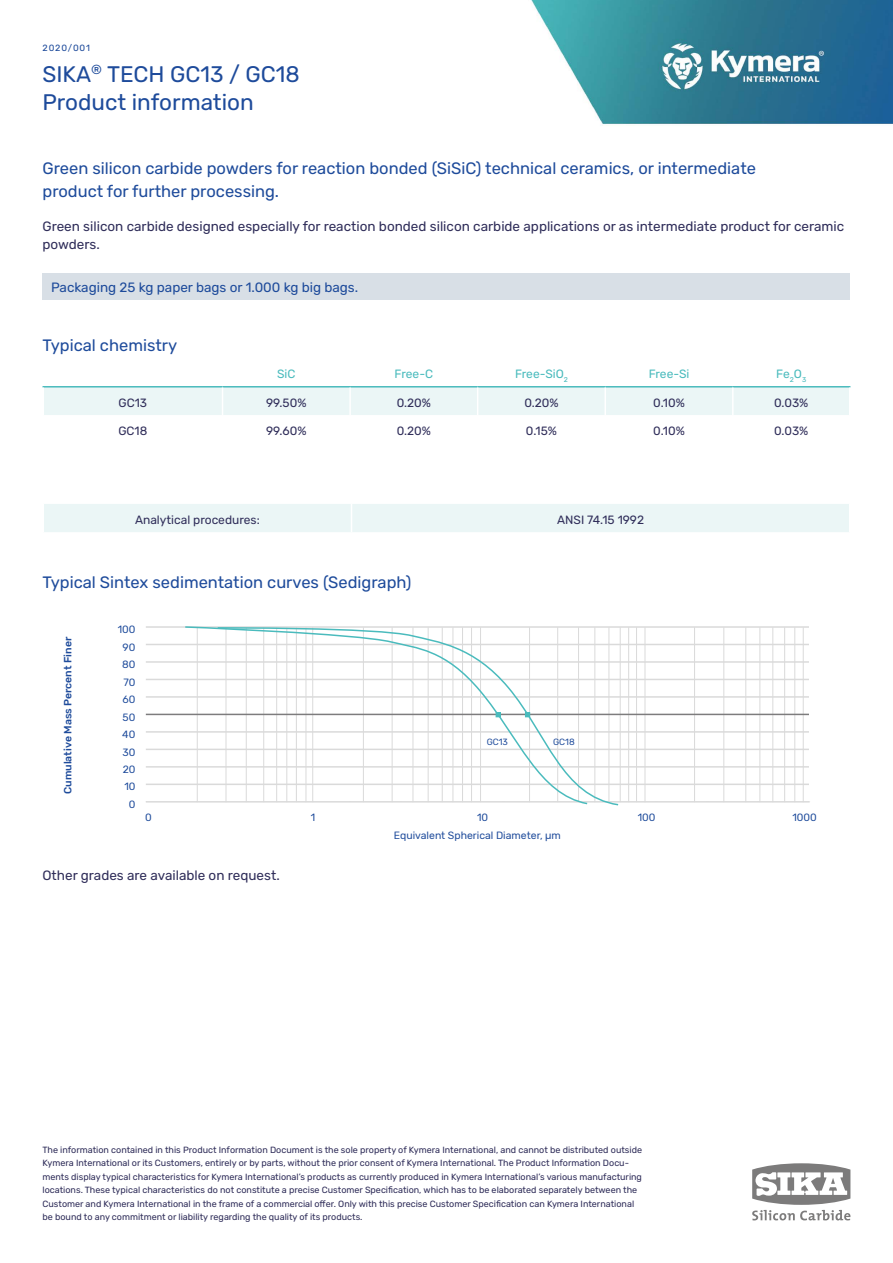
<style>
.page{position:relative;width:893px;height:1263px;background:#fff}
.page>*{position:absolute;margin:0;border:0;box-sizing:border-box;transform-origin:0 0}
.t1{font:22.5px/28.5px "Rubik";color:#1e4b9b}
.t2{font:16.5px/22.5px "Rubik";color:#1e4b9b}
.t3{font:13.5px/18px "Rubik";color:#302e5a}
.t4{font:13.5px "Rubik";color:#1e4b9b}
.t5{font:12px "Rubik";color:#302e5a}
.t6{font:12px "Rubik";color:#4abbbd}
.t7{font:10.5px "Rubik";color:#1e4b9b}
.t8{font:500 10.5px "Rubik";color:#1e4b9b}
.t9{font:9px/13.5px "Rubik";color:#302e5a}
.t10{font:9px "Rubik";color:#1e4b9b}
</style>
<div class="page">
<svg style="left:752px;top:1163px;width:98px;height:57px"></svg>
<img style="left:531px;top:0;width:362px;height:126px">
<div style="left:43px;top:273px;width:807px;height:27px;background:#d8dfe6"></div>
<hr style="left:620px;top:627px;width:1px;height:175px;background:#dadada">
<hr style="left:628px;top:627px;width:1px;height:175px;background:#dadada">
<hr style="left:636px;top:627px;width:1px;height:175px;background:#dadada">
<hr style="left:645px;top:627px;width:1px;height:175px;background:#dadada">
<hr style="left:694px;top:627px;width:1px;height:175px;background:#dadada">
<hr style="left:723px;top:627px;width:1px;height:175px;background:#dadada">
<hr style="left:745px;top:627px;width:1px;height:175px;background:#dadada">
<hr style="left:759px;top:627px;width:1px;height:175px;background:#dadada">
<hr style="left:772px;top:627px;width:1px;height:175px;background:#dadada">
<hr style="left:784px;top:627px;width:1px;height:175px;background:#dadada">
<hr style="left:794px;top:627px;width:1px;height:175px;background:#dadada">
<hr style="left:803px;top:627px;width:1px;height:175px;background:#dadada">
<hr style="left:146px;top:801px;width:664px;height:1px;background:#dadada">
<hr style="left:146px;top:783px;width:663px;height:2px;background:#dadada">
<hr style="left:146px;top:766px;width:663px;height:2px;background:#dadada">
<hr style="left:146px;top:749px;width:663px;height:1px;background:#dadada">
<hr style="left:146px;top:731px;width:663px;height:2px;background:#dadada">
<hr style="left:146px;top:714px;width:663px;height:1px;background:#7d7c7d">
<hr style="left:146px;top:696px;width:663px;height:2px;background:#dadada">
<hr style="left:146px;top:679px;width:663px;height:1px;background:#dadada">
<hr style="left:146px;top:661px;width:663px;height:2px;background:#dadada">
<hr style="left:146px;top:644px;width:663px;height:1px;background:#dadada">
<hr style="left:146px;top:626px;width:663px;height:2px;background:#dadada">
<svg style="left:184px;top:626px;width:32px;height:177px"></svg>
<svg style="left:216px;top:627px;width:404px;height:179px"></svg>
<svg style="left:496px;top:712px;width:5px;height:5px"></svg>
<svg style="left:525px;top:712px;width:5px;height:5px"></svg>
<hr style="left:43px;top:386px;width:180px;height:1px;background:#4abbbd">
<hr style="left:223px;top:386px;width:127px;height:1px;background:#4abbbd">
<hr style="left:350px;top:386px;width:128px;height:1px;background:#4abbbd">
<hr style="left:478px;top:386px;width:127px;height:1px;background:#4abbbd">
<hr style="left:605px;top:386px;width:128px;height:1px;background:#4abbbd">
<hr style="left:733px;top:386px;width:117px;height:1px;background:#4abbbd">
<div style="left:43px;top:387px;width:807px;height:28px;background:#ebf6f6"></div>
<div style="left:44px;top:504px;width:805px;height:28px;background:#ebf6f6"></div>
<p class="t10" style="left:43px;top:43px;width:49px">2020/001</p>
<h1 class="t1" style="left:43px;top:60px;width:259px">SIKA<sup>®</sup> TECH GC13 / GC18<br>Product information</h1>
<h2 class="t2" style="left:43px;top:158px;width:715px">Green silicon carbide powders for reaction bonded (SiSiC) technical ceramics, or intermediate product for further processing.</h2>
<h3 class="t3" style="left:43px;top:218px;width:803px">Green silicon carbide designed especially for reaction bonded silicon carbide applications or as intermediate product for ceramic powders.</h3>
<h3 class="t4" style="left:51px;top:280px;width:309px">Packaging 25 kg paper bags or 1.000 kg big bags.</h3>
<h2 class="t2" style="left:43px;top:334px;width:136px">Typical chemistry</h2>
<h3 class="t6" style="left:277px;top:367px;width:20px">SiC</h3>
<h3 class="t6" style="left:395px;top:367px;width:40px">Free-C</h3>
<h3 class="t6" style="left:515px;top:367px;width:54px">Free-SiO<sub>2</sub></h3>
<h3 class="t6" style="left:649px;top:367px;width:42px">Free-Si</h3>
<h3 class="t6" style="left:776px;top:367px;width:32px">Fe<sub>2</sub>O<sub>3</sub></h3>
<h3 class="t5" style="left:119px;top:396px;width:30px">GC13</h3>
<h3 class="t5" style="left:266px;top:396px;width:42px">99.50%</h3>
<h3 class="t5" style="left:397px;top:396px;width:36px">0.20%</h3>
<h3 class="t5" style="left:524px;top:396px;width:36px">0.20%</h3>
<h3 class="t5" style="left:653px;top:396px;width:33px">0.10%</h3>
<h3 class="t5" style="left:774px;top:396px;width:36px">0.03%</h3>
<h3 class="t5" style="left:118px;top:424px;width:30px">GC18</h3>
<h3 class="t5" style="left:266px;top:424px;width:42px">99.60%</h3>
<h3 class="t5" style="left:397px;top:424px;width:36px">0.20%</h3>
<h3 class="t5" style="left:526px;top:424px;width:33px">0.15%</h3>
<h3 class="t5" style="left:653px;top:424px;width:33px">0.10%</h3>
<h3 class="t5" style="left:774px;top:424px;width:36px">0.03%</h3>
<h3 class="t5" style="left:135px;top:513px;width:126px">Analytical procedures:</h3>
<h3 class="t5" style="left:557px;top:513px;width:88px">ANSI 74.15 1992</h3>
<h2 class="t2" style="left:43px;top:571px;width:371px">Typical Sintex sedimentation curves (Sedigraph)</h2>
<p class="t8" style="left:62px;top:794px;width:159px;rotate:-90deg">Cumulative Mass Percent Finer</p>
<p class="t7" style="left:118px;top:623px;width:19px">100</p>
<p class="t7" style="left:123px;top:641px;width:14px">90</p>
<p class="t7" style="left:122px;top:658px;width:15px">80</p>
<p class="t7" style="left:123px;top:676px;width:14px">70</p>
<p class="t7" style="left:123px;top:693px;width:14px">60</p>
<p class="t7" style="left:123px;top:711px;width:14px">50</p>
<p class="t7" style="left:122px;top:728px;width:15px">40</p>
<p class="t7" style="left:123px;top:746px;width:14px">30</p>
<p class="t7" style="left:123px;top:763px;width:14px">20</p>
<p class="t7" style="left:124px;top:781px;width:13px">10</p>
<p class="t7" style="left:129px;top:798px;width:8px">0</p>
<p class="t7" style="left:145px;top:811px;width:8px">0</p>
<h3 class="t3" style="left:43px;top:867px;width:239px">Other grades are available on request.</h3>
<p class="t10" style="left:487px;top:737px;width:23px">GC13</p>
<p class="t10" style="left:553px;top:737px;width:23px">GC18</p>
<p class="t7" style="left:311px;top:811px;width:6px">1</p>
<p class="t7" style="left:477px;top:811px;width:13px">10</p>
<p class="t7" style="left:638px;top:811px;width:19px">100</p>
<p class="t7" style="left:792px;top:811px;width:26px">1000</p>
<p class="t7" style="left:394px;top:830px;width:169px">Equivalent Spherical Diameter, µm</p>
<p class="t9" style="left:43px;top:1143px;width:601px">The information contained in this Product Information Document is the sole property of Kymera International, and cannot be distributed outside Kymera International or its Customers, entirely or by parts, without the prior consent of Kymera International. The Product Information Docu&shy;ments display typical characteristics for Kymera International’s products as currently produced in Kymera International’s various manufacturing locations. These typical characteristics do not constitute a precise Customer Specification, which has to be elaborated separately between the Customer and Kymera International in the frame of a commercial offer. Only with this precise Customer Specification can Kymera International be bound to any commitment or liability regarding the quality of its products.</p>
</div>
